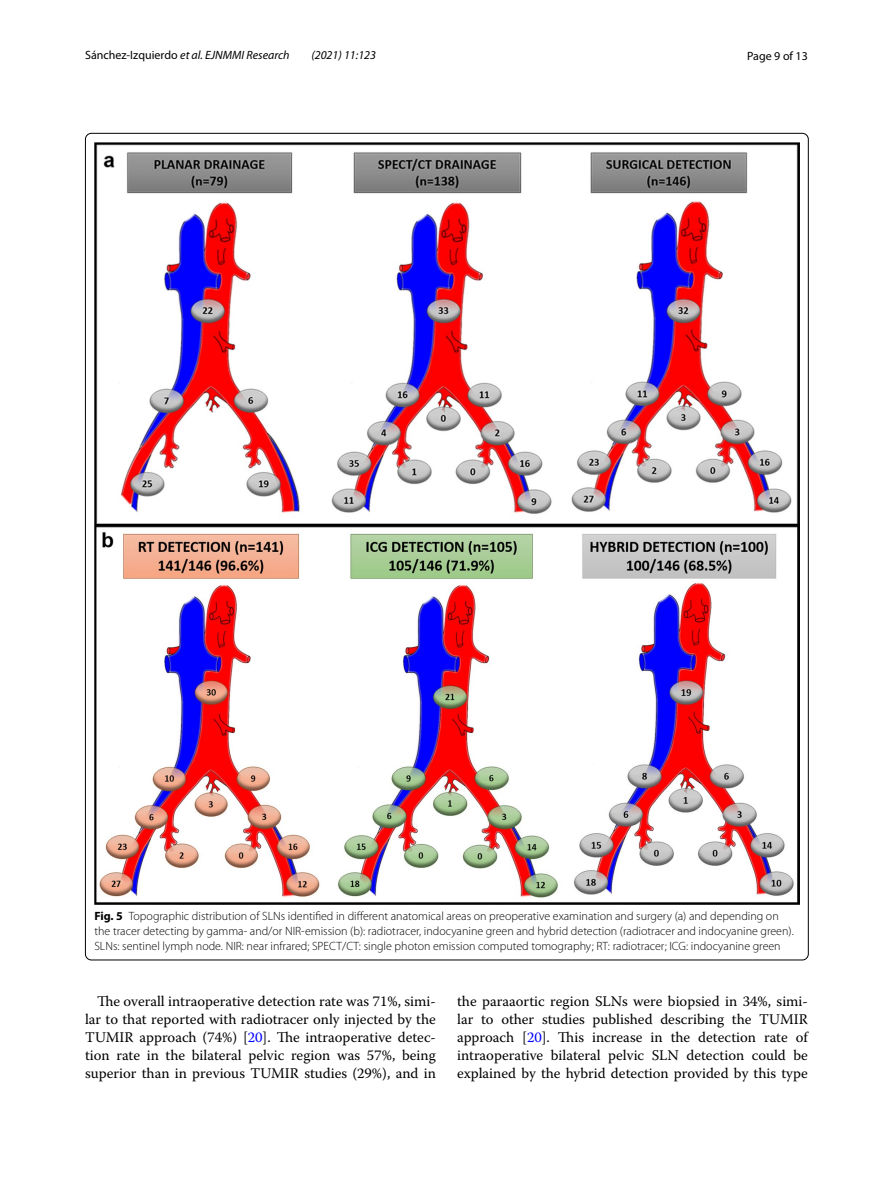
<style>
.page{position:relative;width:893px;height:1187px;background:#fff}
.page>*{position:absolute;margin:0;border:0;box-sizing:border-box;transform-origin:0 0}
.t1{font:14.7px/18px "Warnock Pro";color:#000;text-align:justify}
.t2{font:300 12px/15px "Myriad Pro";color:#000}
.t3{font:italic 12px "Myriad Pro";color:#000}
.t4{font:12px "Myriad Pro";color:#000}
.s1{font-style:normal}
.s2{font-weight:700}
.s3{color:#00f}
</style>
<div class="page">
<img style="left:95px;top:142px;width:704px;height:762px">
<p class="t3" style="left:85px;top:48px;width:206px"><span class="s1">Sánchez‑Izquierdo</span> et al. EJNMMI Research</p>
<p class="t3" style="left:311px;top:48px;width:66px">(2021) 11:123</p>
<p class="t4" style="left:747px;top:48px;width:62px">Page 9 of 13</p>
<p class="t2" style="left:94px;top:908px;width:701px"><span class="s2">Fig. 5</span> Topographic distribution of SLNs identified in different anatomical areas on preoperative examination and surgery (a) and depending on the tracer detecting by gamma- and/or NIR-emission (b): radiotracer, indocyanine green and hybrid detection (radiotracer and indocyanine green).<br>SLNs: sentinel lymph node. NIR: near infrared; SPECT/CT: single photon emission computed tomography; RT: radiotracer; ICG: indocyanine green</p>
<p class="t1" style="left:85px;top:991px;width:352px;text-indent:12px">The overall intraoperative detection rate was 71%, simi&shy;lar to that reported with radiotracer only injected by the TUMIR approach (74%) [<span class="s3">20</span>]. The intraoperative detec&shy;tion rate in the bilateral pelvic region was 57%, being superior than in previous TUMIR studies (29%), and in</p>
<p class="t1" style="left:457px;top:991px;width:352px">the paraaortic region SLNs were biopsied in 34%, simi&shy;lar to other studies published describing the TUMIR approach [<span class="s3">20</span>]. This increase in the detection rate of intraoperative bilateral pelvic SLN detection could be explained by the hybrid detection provided by this type</p>
</div>
